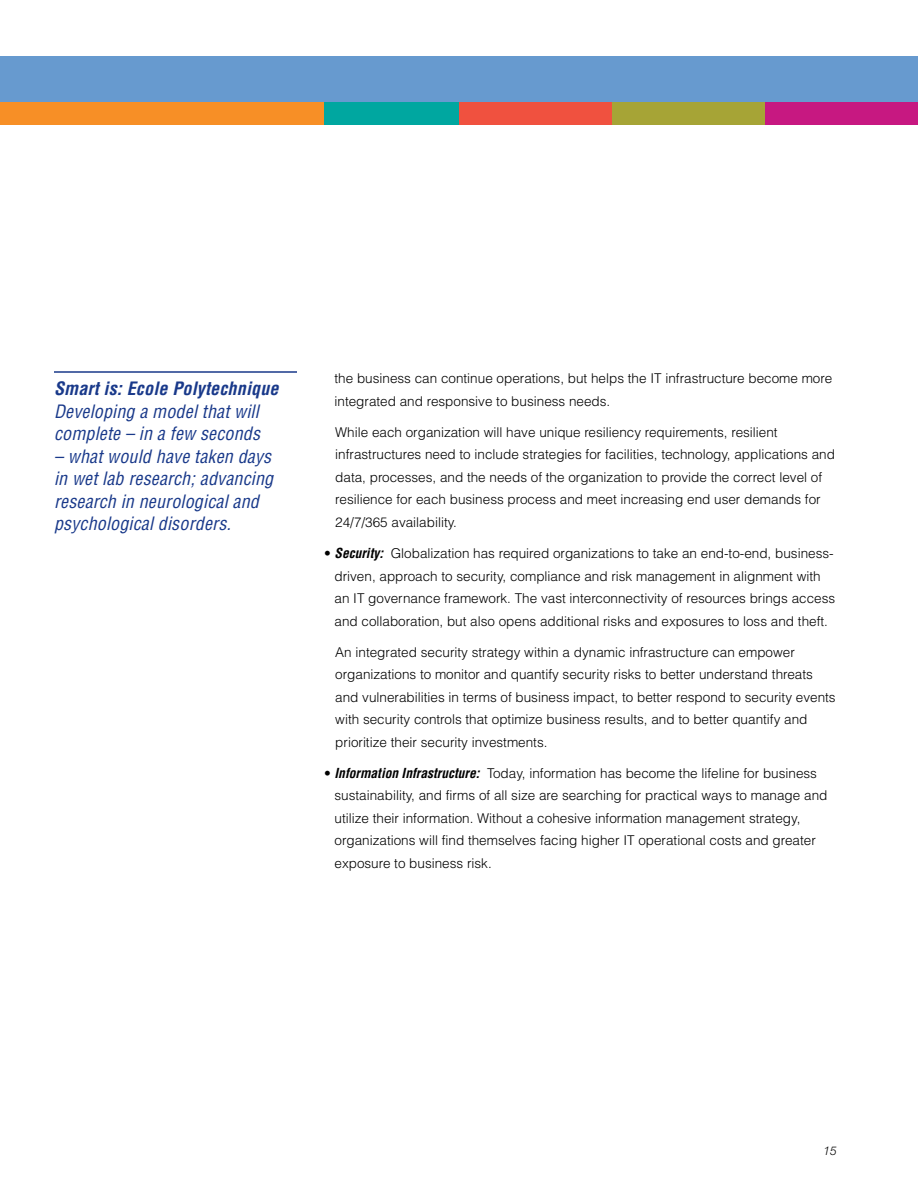
<style>
.page{position:relative;width:918px;height:1188px;background:#fff}
.page>*{position:absolute;margin:0;border:0;box-sizing:border-box;transform-origin:0 0}
.t1{font:italic condensed 18px/22.5px "Helvetica";letter-spacing:.01em;color:#19398a}
.t2{font:italic 700 condensed 18px "Helvetica";letter-spacing:.01em;color:#19398a}
.t3{font:300 13.5px/22.5px "Helvetica";color:#000}
.t4{font:italic 300 12px "Helvetica Neue";color:#000}
.s1{font-weight:700;font-style:italic;font-stretch:condensed}
</style>
<div class="page">
<div style="left:0;top:56px;width:918px;height:68px;background:#679acf"></div>
<div style="left:0;top:103px;width:153px;height:22px;background:#f78f26"></div>
<div style="left:108px;top:103px;width:216px;height:22px;background:#f78f26"></div>
<div style="left:324px;top:103px;width:135px;height:22px;background:#00a7a0"></div>
<div style="left:459px;top:103px;width:153px;height:22px;background:#f0513f"></div>
<div style="left:612px;top:103px;width:153px;height:22px;background:#a6a436"></div>
<div style="left:765px;top:103px;width:153px;height:22px;background:#c71881"></div>
<hr style="left:54px;top:371px;width:243px;height:2px;background:#19398a">
<h1 class="t2" style="left:54px;top:378px;width:226px">Smart is: Ecole Polytechnique</h1>
<h1 class="t1" style="left:54px;top:400px;width:208px">Developing a model that will complete – in a few seconds</h1>
<h1 class="t1" style="left:54px;top:445px;width:221px">– what would have taken days in wet lab research; advancing research in neurological and psychological disorders.</h1>
<p class="t3" style="left:335px;top:367px;width:499px">the business can continue operations, but helps the IT infrastructure become more integrated and responsive to business needs.</p>
<p class="t3" style="left:335px;top:421px;width:501px">While each organization will have unique resiliency requirements, resilient infrastructures need to include strategies for facilities, technology, applications and data, processes, and the needs of the organization to provide the correct level of resilience for each business process and meet increasing end user demands for 24/7/365 availability.</p>
<p class="t3" style="left:335px;top:542px;width:502px;text-indent:-11px">• <span class="s1">Security:</span> Globalization has required organizations to take an end-to-end, business&shy;driven, approach to security, compliance and risk management in alignment with an IT governance framework. The vast interconnectivity of resources brings access and collaboration, but also opens additional risks and exposures to loss and theft.</p>
<p class="t3" style="left:335px;top:641px;width:502px">An integrated security strategy within a dynamic infrastructure can empower organizations to monitor and quantify security risks to better understand threats and vulnerabilities in terms of business impact, to better respond to security events with security controls that optimize business results, and to better quantify and prioritize their security investments.</p>
<p class="t3" style="left:335px;top:762px;width:494px;text-indent:-11px">• <span class="s1">Information Infrastructure:</span> Today, information has become the lifeline for business sustainability, and firms of all size are searching for practical ways to manage and utilize their information. Without a cohesive information management strategy, organizations will find themselves facing higher IT operational costs and greater exposure to business risk.</p>
<p class="t4" style="left:824px;top:1143px;width:15px">15</p>
</div>
